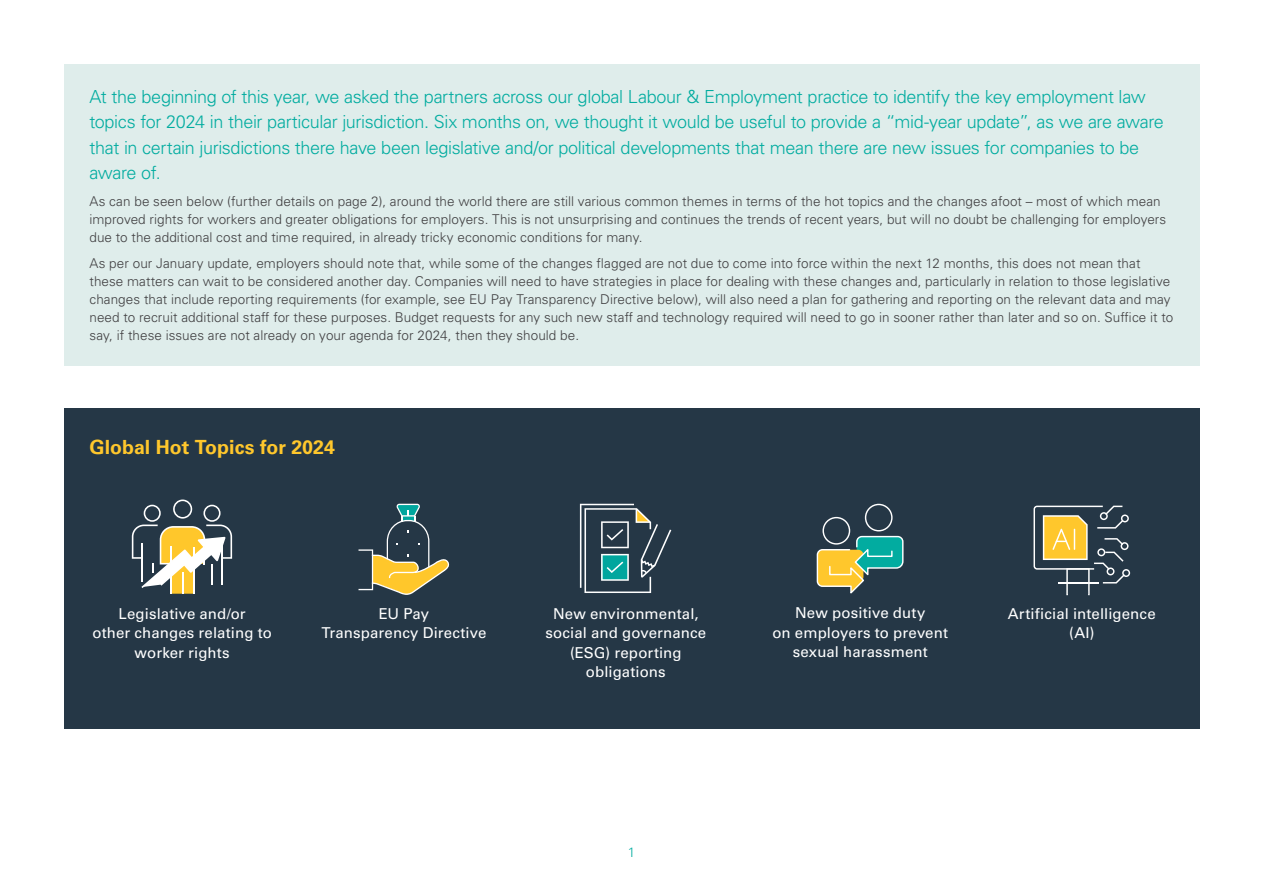
<style>
.page{position:relative;width:1263px;height:893px;background:#fff}
.page>*{position:absolute;margin:0;border:0;box-sizing:border-box;transform-origin:0 0}
.t1{font:700 19.5px "Univers LTCYR 65";letter-spacing:.005em;color:#ffc72c}
.t2{font:300 18px/25.5px "Univers LTCYR 45";letter-spacing:-.02em;color:#02aca0}
.t3{font:15px/19.5px "Univers LTCYR 55 Roman";letter-spacing:.005em;color:#fff;text-align:center}
.t4{font:300 13.5px/18px "Univers LTCYR 45";letter-spacing:.005em;color:#414042}
.t5{font:300 13.5px "Univers LTCYR 45";color:#02aca0}
</style>
<div class="page">
<div style="left:64px;top:64px;width:1135px;height:302px;background:#dfedeb"></div>
<div style="left:64px;top:408px;width:1135px;height:321px;background:#253746"></div>
<svg style="left:358px;top:504px;width:91px;height:91px"></svg>
<div style="left:865px;top:504px;width:27px;height:27px;border:1px solid #fff;border-radius:50%"></div>
<div style="left:822px;top:517px;width:28px;height:28px;border:1px solid #fff;border-radius:50%"></div>
<svg style="left:816px;top:535px;width:88px;height:59px"></svg>
<svg style="left:132px;top:499px;width:100px;height:95px"></svg>
<svg style="left:580px;top:504px;width:91px;height:89px"></svg>
<svg style="left:1033px;top:506px;width:97px;height:89px"></svg>
<div style="left:1068px;top:591px;width:20px;height:13px;background:#253746"></div>
<p class="t2" style="left:89px;top:83px;width:1076px">At the beginning of this year, we asked the partners across our global Labour &amp; Employment practice to identify the key employment law topics for 2024 in their particular jurisdiction. Six months on, we thought it would be useful to provide a “mid-year update”, as we are aware that in certain jurisdictions there have been legislative and/or political developments that mean there are new issues for companies to be aware of.</p>
<p class="t4" style="left:89px;top:192px;width:1078px">As can be seen below (further details on page 2), around the world there are still various common themes in terms of the hot topics and the changes afoot – most of which mean improved rights for workers and greater obligations for employers. This is not unsurprising and continues the trends of recent years, but will no doubt be challenging for employers due to the additional cost and time required, in already tricky economic conditions for many.</p>
<p class="t4" style="left:89px;top:254px;width:1085px">As per our January update, employers should note that, while some of the changes flagged are not due to come into force within the next 12 months, this does not mean that these matters can wait to be considered another day. Companies will need to have strategies in place for dealing with these changes and, particularly in relation to those legislative changes that include reporting requirements (for example, see EU Pay Transparency Directive below), will also need a plan for gathering and reporting on the relevant data and may need to recruit additional staff for these purposes. Budget requests for any such new staff and technology required will need to go in sooner rather than later and so on. Suffice it to say, if these issues are not already on your agenda for 2024, then they should be.</p>
<h1 class="t1" style="left:89px;top:434px;width:247px">Global Hot Topics for 2024</h1>
<p class="t3" style="left:92px;top:603px;width:181px">Legislative and/or<br>other changes relating to worker rights</p>
<p class="t3" style="left:545px;top:603px;width:162px">New environmental, social and governance (ESG) reporting obligations</p>
<p class="t3" style="left:1008px;top:603px;width:149px">Artificial intelligence (AI)</p>
<p class="t3" style="left:321px;top:603px;width:166px">EU Pay<br>Transparency Directive</p>
<p class="t3" style="left:772px;top:603px;width:177px">New positive duty<br>on employers to prevent sexual harassment</p>
<p class="t5" style="left:628px;top:843px;width:9px">1</p>
</div>
